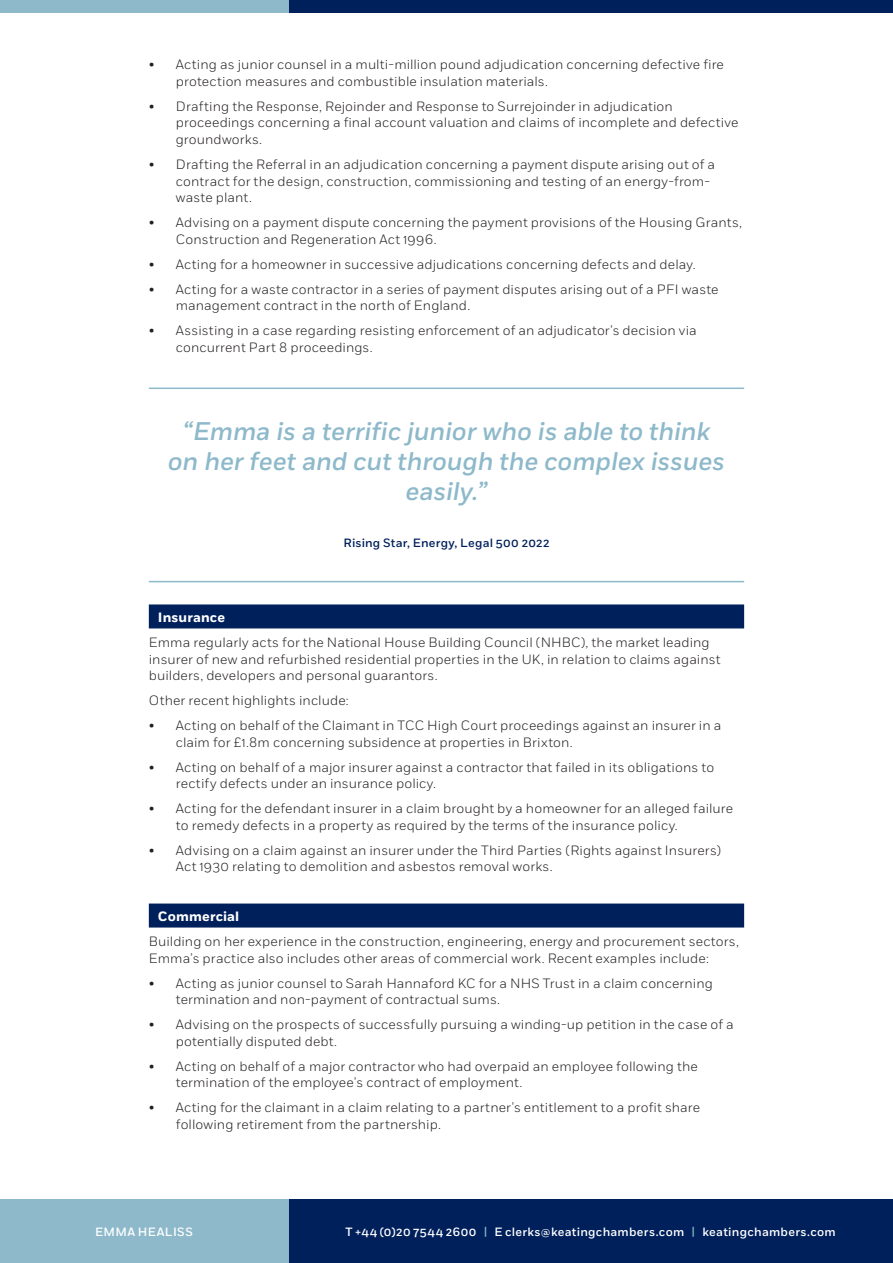
<style>
.page{position:relative;width:893px;height:1263px;background:#fff}
.page>*{position:absolute;margin:0;border:0;box-sizing:border-box;transform-origin:0 0}
.t1{font:italic 500 25.5px/30px "Fort";letter-spacing:-.005em;color:#8db9ca;text-align:center}
.t2{font:300 13.5px/16.5px "Fort";letter-spacing:.01em;color:#231f20}
.t3{font:700 13.5px "Fort";letter-spacing:.01em;color:#fff}
.t4{font:500 12px "Fort";letter-spacing:.025em;color:#fff}
.t5{font:500 12px "Fort";letter-spacing:.02em;color:#00205b}
.s1{color:#8db9ca}
</style>
<div class="page">
<div style="left:288px;top:1199px;width:605px;height:64px;background:#00205b"></div>
<div style="left:0;top:1199px;width:288px;height:64px;background:#8db9ca"></div>
<div style="left:289px;top:0;width:604px;height:13px;background:#00205b"></div>
<div style="left:0;top:0;width:289px;height:13px;background:#8db9ca"></div>
<hr style="left:149px;top:387px;width:595px;height:2px;background:#8db9ca">
<hr style="left:149px;top:581px;width:595px;height:1px;background:#8db9ca">
<div style="left:149px;top:604px;width:595px;height:24px;background:#00205b"></div>
<div style="left:149px;top:903px;width:595px;height:24px;background:#00205b"></div>
<p class="t2" style="left:176px;top:57px;width:550px;text-indent:-27px">• Acting as junior counsel in a multi-million pound adjudication concerning defective fire protection measures and combustible insulation materials.</p>
<p class="t2" style="left:176px;top:98px;width:564px;text-indent:-27px">• Drafting the Response, Rejoinder and Response to Surrejoinder in adjudication proceedings concerning a final account valuation and claims of incomplete and defective groundworks.</p>
<p class="t2" style="left:176px;top:156px;width:541px;text-indent:-27px">• Drafting the Referral in an adjudication concerning a payment dispute arising out of a contract for the design, construction, commissioning and testing of an energy-from&shy;waste plant.</p>
<p class="t2" style="left:176px;top:214px;width:568px;text-indent:-27px">• Advising on a payment dispute concerning the payment provisions of the Housing Grants,<br>Construction and Regeneration Act 1996.</p>
<p class="t2" style="left:149px;top:256px;width:548px">• Acting for a homeowner in successive adjudications concerning defects and delay.</p>
<p class="t2" style="left:176px;top:281px;width:544px;text-indent:-27px">• Acting for a waste contractor in a series of payment disputes arising out of a PFI waste management contract in the north of England.</p>
<p class="t2" style="left:176px;top:322px;width:522px;text-indent:-27px">• Assisting in a case regarding resisting enforcement of an adjudicator’s decision via concurrent Part 8 proceedings.</p>
<p class="t1" style="left:168px;top:417px;width:559px">“Emma is a terrific junior who is able to think on her feet and cut through the complex issues easily.”</p>
<p class="t5" style="left:344px;top:536px;width:207px">Rising Star, Energy, Legal 500 2022</p>
<p class="t3" style="left:158px;top:609px;width:69px">Insurance</p>
<p class="t2" style="left:149px;top:634px;width:573px">Emma regularly acts for the National House Building Council (NHBC), the market leading insurer of new and refurbished residential properties in the UK, in relation to claims against builders, developers and personal guarantors.</p>
<p class="t2" style="left:149px;top:692px;width:201px">Other recent highlights include:</p>
<p class="t2" style="left:176px;top:717px;width:547px;text-indent:-27px">• Acting on behalf of the Claimant in TCC High Court proceedings against an insurer in a claim for £1.8m concerning subsidence at properties in Brixton.</p>
<p class="t2" style="left:176px;top:759px;width:540px;text-indent:-27px">• Acting on behalf of a major insurer against a contractor that failed in its obligations to rectify defects under an insurance policy.</p>
<p class="t2" style="left:176px;top:800px;width:559px;text-indent:-27px">• Acting for the defendant insurer in a claim brought by a homeowner for an alleged failure to remedy defects in a property as required by the terms of the insurance policy.</p>
<p class="t2" style="left:176px;top:842px;width:547px;text-indent:-27px">• Advising on a claim against an insurer under the Third Parties (Rights against Insurers)<br>Act 1930 relating to demolition and asbestos removal works.</p>
<p class="t3" style="left:158px;top:908px;width:83px">Commercial</p>
<p class="t2" style="left:149px;top:933px;width:592px">Building on her experience in the construction, engineering, energy and procurement sectors,<br>Emma’s practice also includes other areas of commercial work. Recent examples include:</p>
<p class="t2" style="left:176px;top:975px;width:539px;text-indent:-27px">• Acting as junior counsel to Sarah Hannaford KC for a NHS Trust in a claim concerning termination and non-payment of contractual sums.</p>
<p class="t2" style="left:176px;top:1016px;width:559px;text-indent:-27px">• Advising on the prospects of successfully pursuing a winding-up petition in the case of a potentially disputed debt.</p>
<p class="t2" style="left:176px;top:1058px;width:524px;text-indent:-27px">• Acting on behalf of a major contractor who had overpaid an employee following the termination of the employee’s contract of employment.</p>
<p class="t2" style="left:176px;top:1099px;width:526px;text-indent:-27px">• Acting for the claimant in a claim relating to a partner’s entitlement to a profit share following retirement from the partnership.</p>
<p class="t4" style="left:95px;top:1224px;width:99px">EMMA HEALISS</p>
<p class="t4" style="left:345px;top:1224px;width:492px">T +44 (0)20 7544 2600 <span class="s1">|</span> E clerks@keatingchambers.com <span class="s1">|</span> keatingchambers.com</p>
</div>
